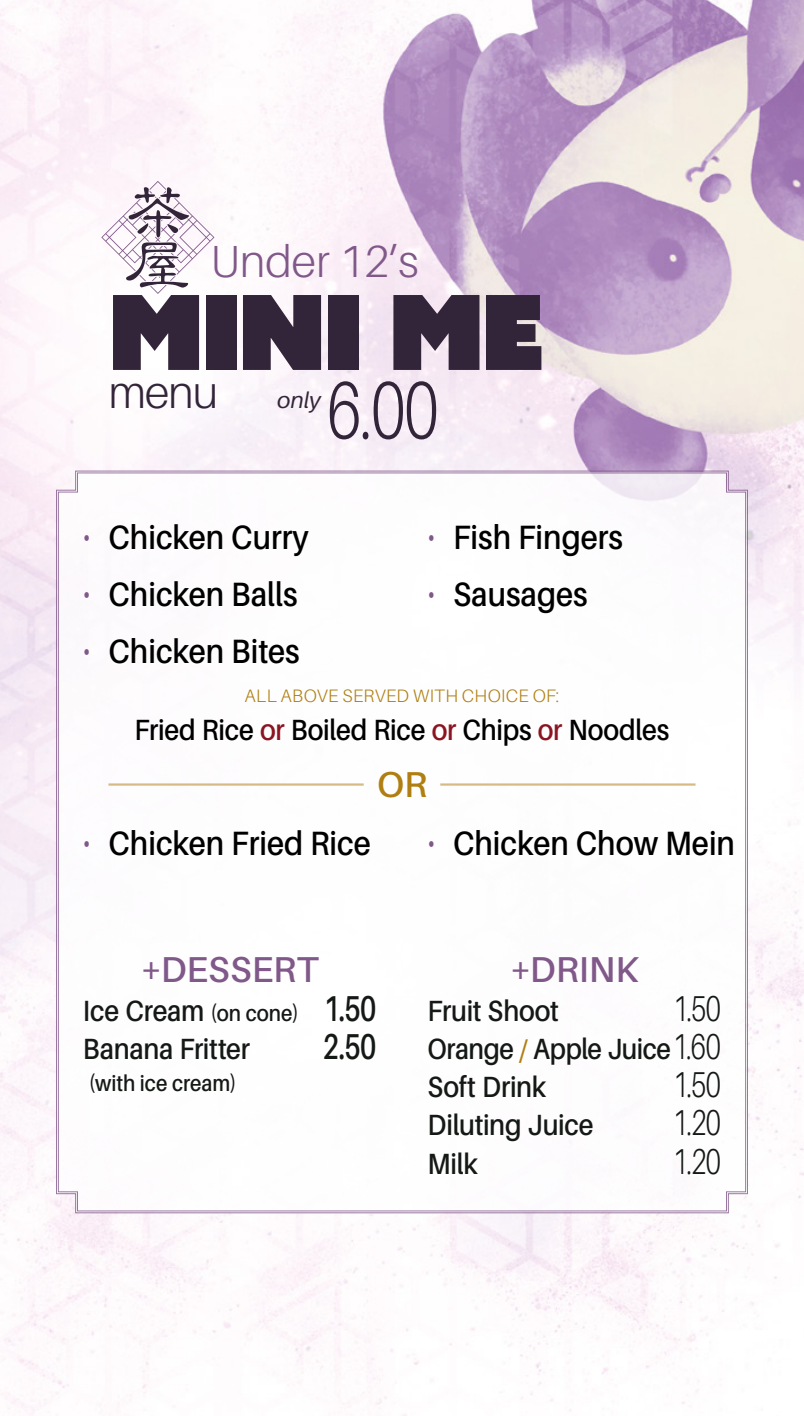
<style>
.page{position:relative;width:804px;height:1416px;background:#fff}
.page>*{position:absolute;margin:0;border:0;box-sizing:border-box;transform-origin:0 0}
.t1{font:103.5px "Azo Sans Uber";letter-spacing:-.025em;color:#332539}
.t2{font:300 81px "Aileron";color:#332539;scale:.75 1}
.t3{font:300 45px "Aileron";color:#805889}
.t4{font:300 45px "Aileron";color:#332539}
.t5{font:300 36px "Aileron";letter-spacing:-.02em;color:#151915;scale:.75 1}
.t6{font:600 36px "Aileron";color:#805889}
.t7{font:600 36px "Aileron";color:#151915;scale:.75 1}
.t8{font:600 36px "Aileron";color:#af7f12}
.t9{font:600 33.75px "Aileron";color:#000;scale:.9 1}
.t10{font:600 29.25px/38.2px "Aileron";letter-spacing:-.01em;color:#151915;scale:.9 1}
.t11{font:600 29.25px "Aileron";letter-spacing:-.005em;color:#000;scale:.9 1}
.t12{font:600 29.25px/38.2px "Aileron";letter-spacing:-.01em;color:#151915;scale:.88 1}
.t13{font:600 22.5px "Aileron";color:#151915;scale:.9 1}
.t14{font:italic 22.5px "Aileron";color:#332539}
.t15{font:300 18px "Aileron";letter-spacing:.015em;color:#af7f12}
.s1{font-weight:300;font-size:36px;color:#805889}
.s2{color:#8b1422}
.s3{font-size:22.5px}
.s4{font-size:36px}
.s5{font-size:31.5px;color:#af7f12}
.s6{font-weight:300;font-size:36px}
</style>
<div class="page">
<img style="left:0;top:0;width:804px;height:1416px">
<svg style="left:101px;top:181px;width:113px;height:113px"></svg>
<svg style="left:58px;top:473px;width:688px;height:738px"></svg>
<div style="left:85px;top:958px;width:290px;height:136px;background:#fff"></div>
<div style="left:428px;top:959px;width:292px;height:217px;background:#fff"></div>
<div style="left:84px;top:831px;width:286px;height:25px;background:#fff"></div>
<div style="left:429px;top:831px;width:304px;height:25px;background:#fff"></div>
<div style="left:84px;top:525px;width:225px;height:140px;background:#fff"></div>
<div style="left:429px;top:525px;width:193px;height:89px;background:#fff"></div>
<hr style="left:440px;top:783px;width:255px;height:3px;background:#d6ba86">
<hr style="left:108px;top:783px;width:256px;height:3px;background:#d6ba86">
<h3 class="t3" style="left:210px;top:237px;width:210px">Under 12’s</h3>
<h1 class="t1" style="left:108px;top:263px;width:437px">MINI ME</h1>
<h3 class="t4" style="left:108px;top:368px;width:111px">menu</h3>
<p class="t14" style="left:277px;top:388px;width:45px">only</p>
<h2 class="t2" style="left:327px;top:366px;width:150px">6.00</h2>
<p class="t9" style="left:83px;top:518px;width:252px"><span class="s1">•</span> Chicken Curry</p>
<p class="t9" style="left:83px;top:576px;width:240px"><span class="s1">•</span> Chicken Balls</p>
<p class="t9" style="left:83px;top:633px;width:242px"><span class="s1">•</span> Chicken Bites</p>
<p class="t9" style="left:427px;top:518px;width:219px"><span class="s1">•</span> Fish Fingers</p>
<p class="t9" style="left:427px;top:576px;width:179px"><span class="s1">•</span> Sausages</p>
<p class="t15" style="left:245px;top:685px;width:316px">ALL ABOVE SERVED WITH CHOICE OF:</p>
<p class="t11" style="left:135px;top:714px;width:595px">Fried Rice <span class="s2">or</span> Boiled Rice <span class="s2">or</span> Chips <span class="s2">or</span> Noodles</p>
<p class="t8" style="left:377px;top:765px;width:51px">OR</p>
<p class="t9" style="left:83px;top:824px;width:321px"><span class="s1">•</span> Chicken Fried Rice</p>
<p class="t9" style="left:427px;top:824px;width:343px"><span class="s1">•</span> Chicken Chow Mein</p>
<p class="t6" style="left:140px;top:950px;width:180px">+DESSERT</p>
<p class="t10" style="left:83px;top:991px;width:327px">Ice Cream <span class="s3">(on cone)</span> <span class="s4">1.50<br></span>Banana Fritter</p>
<p class="t7" style="left:323px;top:1026px;width:73px">2.50</p>
<p class="t13" style="left:89px;top:1070px;width:165px">(with ice cream)</p>
<p class="t6" style="left:509px;top:950px;width:130px">+DRINK</p>
<p class="t10" style="left:427px;top:991px;width:147px">Fruit Shoot</p>
<p class="t5" style="left:673px;top:988px;width:65px">1.50</p>
<p class="t12" style="left:427px;top:1030px;width:335px">Orange <span class="s5">/</span> Apple Juice<span class="s6">1.60<br></span>Soft Drink</p>
<p class="t5" style="left:673px;top:1065px;width:65px">1.50</p>
<p class="t10" style="left:427px;top:1106px;width:186px">Diluting Juice</p>
<p class="t5" style="left:673px;top:1103px;width:66px">1.20</p>
<p class="t10" style="left:427px;top:1145px;width:57px">Milk</p>
<p class="t5" style="left:673px;top:1141px;width:66px">1.20</p>
</div>
